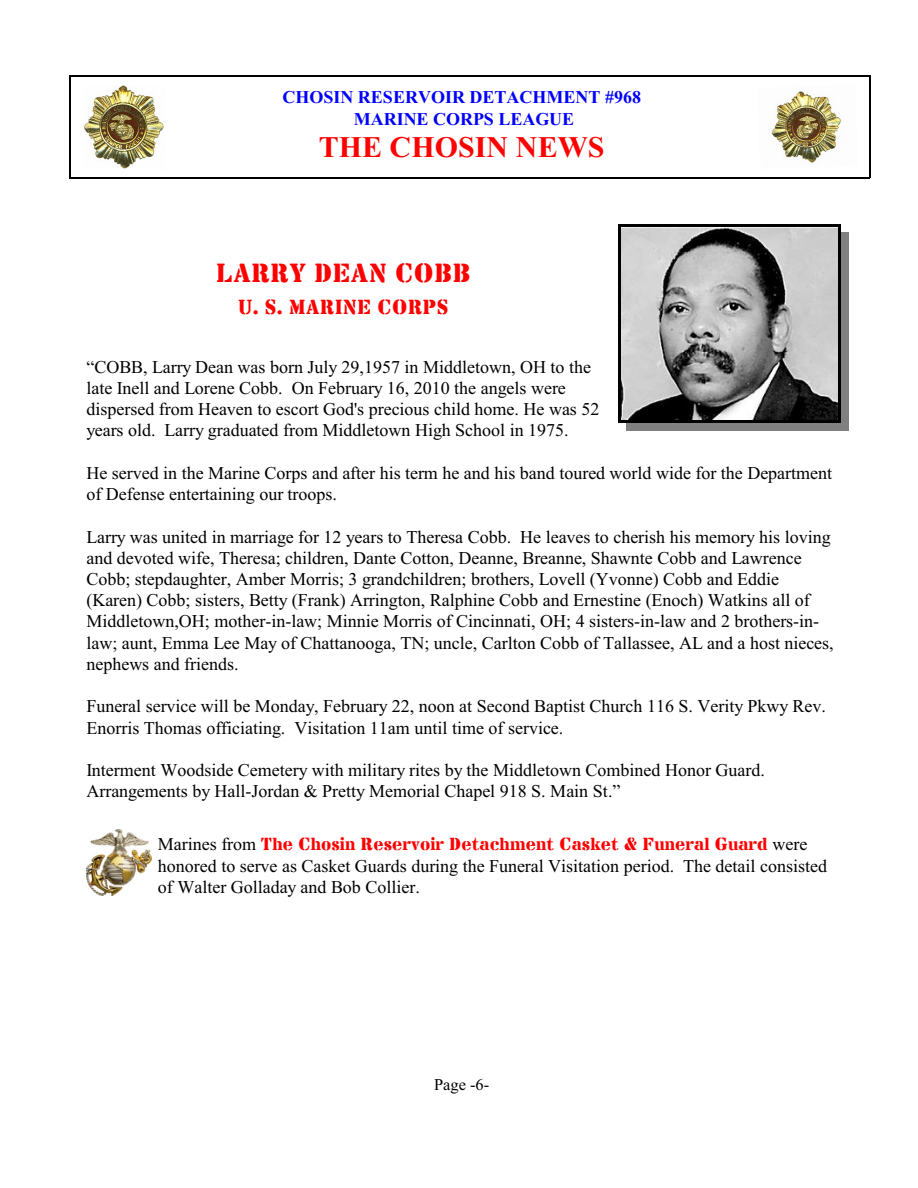
<style>
.page{position:relative;width:918px;height:1188px;background:#fff}
.page>*{position:absolute;margin:0;border:0;box-sizing:border-box;transform-origin:0 0}
.t1{font:700 30px "Times New Roman";color:#f00}
.t2{font:27px "San Diego";color:#f00}
.t3{font:21px "San Diego";color:#f00}
.t4{font:18px/21.3px "Times New Roman";color:#000}
.t5{font:18px "San Diego";color:#f00}
.t6{font:700 18px/21.3px "Times New Roman";color:#00f;text-align:center}
.t7{font:16.5px "Times New Roman";color:#000}
.s1{font-family:"Times New Roman";color:#000}
</style>
<div class="page">
<img style="left:771px;top:91px;width:70px;height:72px">
<img style="left:84px;top:86px;width:80px;height:82px">
<hr style="left:70px;top:76px;width:1px;height:102px;background:#000">
<hr style="left:869px;top:76px;width:1px;height:102px;background:#000">
<hr style="left:70px;top:76px;width:800px;height:1px;background:#000">
<hr style="left:70px;top:177px;width:800px;height:1px;background:#000">
<img style="left:621px;top:227px;width:217px;height:193px">
<hr style="left:618px;top:224px;width:3px;height:198px;background:#000">
<hr style="left:838px;top:224px;width:3px;height:198px;background:#000">
<hr style="left:618px;top:224px;width:223px;height:3px;background:#000">
<hr style="left:618px;top:420px;width:223px;height:3px;background:#000">
<div style="left:841px;top:232px;width:8px;height:199px;background:#808080"></div>
<div style="left:626px;top:423px;width:223px;height:8px;background:#808080"></div>
<img style="left:86px;top:830px;width:65px;height:65px">
<p class="t6" style="left:282px;top:89px;width:360px">CHOSIN RESERVOIR DETACHMENT #968<br>MARINE CORPS LEAGUE</p>
<h1 class="t1" style="left:319px;top:137px;width:287px">THE CHOSIN NEWS</h1>
<h2 class="t2" style="left:216px;top:260px;width:257px">LARRY DEAN COBB</h2>
<p class="t3" style="left:238px;top:296px;width:213px">U. S. MARINE CORPS</p>
<p class="t4" style="left:86px;top:358px;width:514px">“COBB, Larry Dean was born July 29,1957 in Middletown, OH to the late Inell and Lorene Cobb. On February 16, 2010 the angels were dispersed from Heaven to escort God's precious child home. He was 52 years old. Larry graduated from Middletown High School in 1975.</p>
<p class="t4" style="left:86px;top:464px;width:747px">He served in the Marine Corps and after his term he and his band toured world wide for the Department of Defense entertaining our troops.</p>
<p class="t4" style="left:86px;top:528px;width:749px">Larry was united in marriage for 12 years to Theresa Cobb. He leaves to cherish his memory his loving and devoted wife, Theresa; children, Dante Cotton, Deanne, Breanne, Shawnte Cobb and Lawrence Cobb; stepdaughter, Amber Morris; 3 grandchildren; brothers, Lovell (Yvonne) Cobb and Eddie (Karen) Cobb; sisters, Betty (Frank) Arrington, Ralphine Cobb and Ernestine (Enoch) Watkins all of Middletown,OH; mother-in-law; Minnie Morris of Cincinnati, OH; 4 sisters-in-law and 2 brothers-in&shy;law; aunt, Emma Lee May of Chattanooga, TN; uncle, Carlton Cobb of Tallassee, AL and a host nieces, nephews and friends.</p>
<p class="t4" style="left:86px;top:697px;width:741px">Funeral service will be Monday, February 22, noon at Second Baptist Church 116 S. Verity Pkwy Rev.<br>Enorris Thomas officiating. Visitation 11am until time of service.</p>
<p class="t4" style="left:86px;top:761px;width:680px">Interment Woodside Cemetery with military rites by the Middletown Combined Honor Guard.<br>Arrangements by Hall-Jordan &amp; Pretty Memorial Chapel 918 S. Main St.”</p>
<p class="t5" style="left:158px;top:834px;width:651px"><span class="s1">Marines from</span> The Chosin Reservoir Detachment Casket &amp; Funeral Guard <span class="s1">were</span></p>
<p class="t4" style="left:158px;top:857px;width:671px">honored to serve as Casket Guards during the Funeral Visitation period. The detail consisted of Walter Golladay and Bob Collier.</p>
<p class="t7" style="left:434px;top:1078px;width:57px">Page -6-</p>
</div>
